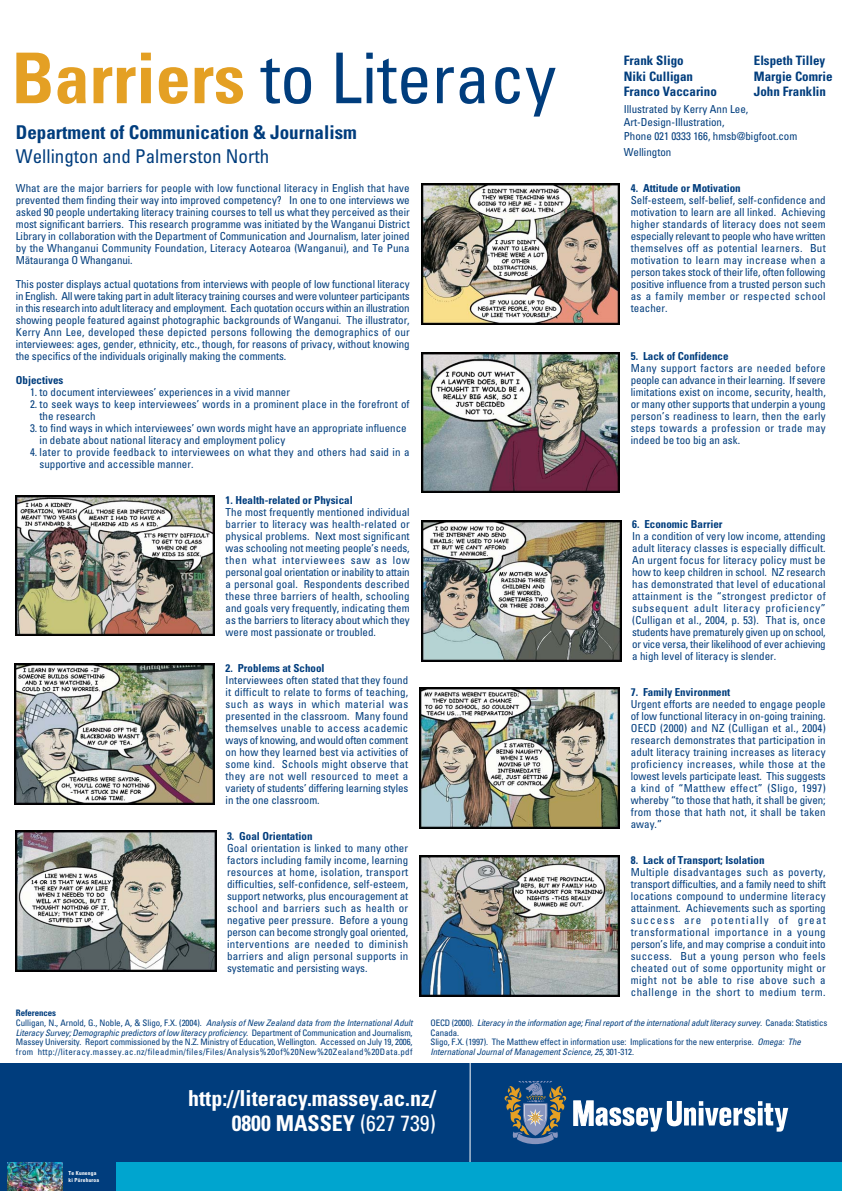
<style>
.page{position:relative;width:842px;height:1191px;background:#fff}
.page>*{position:absolute;margin:0;border:0;box-sizing:border-box;transform-origin:0 0}
.t1{font:70px "Univers Condensed Macron";color:#003d7d}
.t2{font:700 condensed 22px/24.7px "Univers";color:#fff;text-align:right}
.t3{font:19px "Univers Condensed Bold Macron";color:#003d7d}
.t4{font:19px "Univers Condensed Macron";color:#003d7d}
.t5{font:13px "Univers Condensed Bold Macron";color:#003d7d}
.t6{font:11px/12px "Univers Condensed Macron";color:#003d7d;text-align:justify}
.t7{font:11px "Univers Condensed Bold Macron";color:#003d7d}
.t8{font:8.9px/9.9px "Univers Condensed Oblique Macron";letter-spacing:-.015em;color:#003d7d}
.t9{font:8.9px/9.9px "Univers Condensed Macron";letter-spacing:-.01em;color:#003d7d}
.t10{font:8.9px "Univers Condensed Bold Macron";letter-spacing:-.01em;color:#003d7d}
.t11{font:700 condensed 5.5px/6.5px "Univers Maori";letter-spacing:.03em;color:#fff}
.s1{font-family:"Univers Condensed Bold Macron";color:#e4a024}
.s2{font-family:"Univers Condensed Macron"}
.s3{font-family:"Univers Condensed Oblique Macron"}
.s4{font-weight:400}
</style>
<div class="page">
<div style="left:0;top:1063px;width:842px;height:105px;background:#003d7d"></div>
<hr style="left:469px;top:1063px;width:2px;height:105px;background:#fff">
<svg style="left:504px;top:1081px;width:284px;height:63px"></svg>
<div style="left:115px;top:1162px;width:727px;height:29px;background:#00a5cf"></div>
<img style="left:16px;top:495px;width:198px;height:141px">
<img style="left:421px;top:184px;width:199px;height:140px">
<img style="left:421px;top:352px;width:199px;height:140px">
<img style="left:421px;top:520px;width:200px;height:141px">
<img style="left:420px;top:687px;width:200px;height:141px">
<img style="left:420px;top:855px;width:200px;height:141px">
<img style="left:16px;top:830px;width:200px;height:141px">
<img style="left:14px;top:663px;width:201px;height:141px">
<div style="left:0;top:1162px;width:115px;height:29px;background:#003d7d"></div>
<img style="left:7px;top:1162px;width:55px;height:29px">
<h1 class="t1" style="left:12px;top:52px;width:546px"><span class="s1">Barriers</span> to Literacy</h1>
<h3 class="t3" style="left:16px;top:125px;width:342px">Department of Communication &amp; Journalism</h3>
<h3 class="t4" style="left:16px;top:149px;width:255px">Wellington and Palmerston North</h3>
<p class="t6" style="left:16px;top:183px;width:395px">What are the major barriers for people with low functional literacy in English that have prevented them finding their way into improved competency? In one to one interviews we asked 90 people undertaking literacy training courses to tell us what they perceived as their most significant barriers. This research programme was initiated by the Wanganui District Library in collaboration with the Department of Communication and Journalism, later joined by the Whanganui Community Foundation, Literacy Aotearoa (Wanganui), and Te Puna Mätauranga O Whanganui.</p>
<p class="t6" style="left:16px;top:279px;width:395px">This poster displays actual quotations from interviews with people of low functional literacy in English. All were taking part in adult literacy training courses and were volunteer participants in this research into adult literacy and employment. Each quotation occurs within an illustration showing people featured against photographic backgrounds of Wanganui. The illustrator, Kerry Ann Lee, developed these depicted persons following the demographics of our interviewees: ages, gender, ethnicity, etc., though, for reasons of privacy, without knowing the specifics of the individuals originally making the comments.</p>
<p class="t7" style="left:16px;top:376px;width:49px">Objectives</p>
<p class="t6" style="left:30px;top:387px;width:261px">1. to document interviewees’ experiences in a vivid manner</p>
<p class="t6" style="left:40px;top:399px;width:372px;text-indent:-9px">2. to seek ways to keep interviewees’ words in a prominent place in the forefront of the research</p>
<p class="t6" style="left:40px;top:423px;width:369px;text-indent:-9px">3. to find ways in which interviewees’ own words might have an appropriate influence in debate about national literacy and employment policy</p>
<p class="t6" style="left:40px;top:447px;width:372px;text-indent:-9px">4. later to provide feedback to interviewees on what they and others had said in a supportive and accessible manner.</p>
<p class="t7" style="left:226px;top:496px;width:129px">1. Health-related or Physical</p>
<p class="t6" style="left:226px;top:507px;width:186px">The most frequently mentioned individual barrier to literacy was health-related or physical problems. Next most significant was schooling not meeting people’s needs, then what interviewees saw as low personal goal orientation or inability to attain a personal goal. Respondents described these three barriers of health, schooling and goals very frequently, indicating them as the barriers to literacy about which they were most passionate or troubled.</p>
<p class="t7" style="left:226px;top:664px;width:100px">2. Problems at School</p>
<p class="t6" style="left:226px;top:675px;width:184px">Interviewees often stated that they found it difficult to relate to forms of teaching, such as ways in which material was presented in the classroom. Many found themselves unable to access academic ways of knowing, and would often comment on how they learned best via activities of some kind. Schools might observe that they are not well resourced to meet a variety of students’ differing learning styles in the one classroom.</p>
<p class="t7" style="left:227px;top:832px;width:87px">3. Goal Orientation</p>
<p class="t6" style="left:227px;top:843px;width:183px">Goal orientation is linked to many other factors including family income, learning resources at home, isolation, transport difficulties, self-confidence, self-esteem, support networks, plus encouragement at school and barriers such as health or negative peer pressure. Before a young person can become strongly goal oriented, interventions are needed to diminish barriers and align personal supports in systematic and persisting ways.</p>
<p class="t5" style="left:624px;top:55px;width:61px">Frank Sligo</p>
<p class="t5" style="left:754px;top:55px;width:73px">Elspeth Tilley</p>
<p class="t5" style="left:624px;top:71px;width:71px">Niki Culligan</p>
<p class="t5" style="left:754px;top:71px;width:80px">Margie Comrie</p>
<p class="t5" style="left:624px;top:87px;width:95px">Franco Vaccarino</p>
<p class="t5" style="left:754px;top:87px;width:74px">John Franklin</p>
<p class="t6" style="left:624px;top:103px;width:175px;line-height:13.7px;text-align:left">Illustrated by Kerry Ann Lee,<br>Art-Design-Illustration,<br>Phone 021 0333 166, hmsb@bigfoot.com</p>
<p class="t6" style="left:624px;top:147px;width:49px">Wellington</p>
<p class="t7" style="left:631px;top:184px;width:111px">4. Attitude or Motivation</p>
<p class="t6" style="left:631px;top:195px;width:196px">Self-esteem, self-belief, self-confidence and motivation to learn are all linked. Achieving higher standards of literacy does not seem especially relevant to people who have written themselves off as potential learners. But motivation to learn may increase when a person takes stock of their life, often following positive influence from a trusted person such as a family member or respected school teacher.</p>
<p class="t7" style="left:631px;top:352px;width:99px">5. Lack of Confidence</p>
<p class="t6" style="left:631px;top:363px;width:196px">Many support factors are needed before people can advance in their learning. If severe limitations exist on income, security, health, or many other supports that underpin a young person’s readiness to learn, then the early steps towards a profession or trade may indeed be too big an ask.</p>
<p class="t7" style="left:632px;top:520px;width:92px">6. Economic Barrier</p>
<p class="t6" style="left:632px;top:531px;width:195px">In a condition of very low income, attending adult literacy classes is especially difficult.<br>An urgent focus for literacy policy must be how to keep children in school. NZ research has demonstrated that level of educational attainment is the “strongest predictor of subsequent adult literacy proficiency” (Culligan et al., 2004, p. 53). That is, once students have prematurely given up on school, or vice versa, their likelihood of ever achieving a high level of literacy is slender.</p>
<p class="t7" style="left:631px;top:688px;width:101px">7. Family Environment</p>
<p class="t6" style="left:631px;top:699px;width:196px">Urgent efforts are needed to engage people of low functional literacy in on-going training.<br>OECD (2000) and NZ (Culligan et al., 2004) research demonstrates that participation in adult literacy training increases as literacy proficiency increases, while those at the lowest levels participate least. This suggests a kind of “Matthew effect” (Sligo, 1997) whereby “to those that hath, it shall be given; from those that hath not, it shall be taken away.”</p>
<p class="t7" style="left:631px;top:856px;width:135px">8. Lack of Transport; Isolation</p>
<p class="t6" style="left:631px;top:867px;width:196px">Multiple disadvantages such as poverty, transport difficulties, and a family need to shift locations compound to undermine literacy attainment. Achievements such as sporting success are potentially of great transformational importance in a young person’s life, and may comprise a conduit into success. But a young person who feels cheated out of some opportunity might or might not be able to rise above such a challenge in the short to medium term.</p>
<p class="t10" style="left:16px;top:1009px;width:42px">References</p>
<p class="t8" style="left:16px;top:1018px;width:398px"><span class="s2">Culligan, N., Arnold, G., Noble, A, &amp; Sligo, F.X. (2004).</span> Analysis of New Zealand data from the International Adult<br>Literacy Survey; Demographic predictors of low literacy proficiency. <span class="s2">Department of Communication and Journalism,</span></p>
<p class="t9" style="left:16px;top:1038px;width:398px">Massey University. Report commissioned by the N.Z. Ministry of Education, Wellington. Accessed on July 19, 2006, from http://literacy.massey.ac.nz/fileadmin/files/Files/Analysis%20of%20New%20Zealand%20Data.pdf</p>
<p class="t8" style="left:430px;top:1018px;width:398px"><span class="s2">OECD (2000).</span> Literacy in the information age; Final report of the international adult literacy survey. <span class="s2">Canada: Statistics</span></p>
<p class="t9" style="left:430px;top:1028px;width:372px">Canada.<br>Sligo, F.X. (1997). The Matthew effect in information use: Implications for the new enterprise. <span class="s3">Omega: The</span></p>
<p class="t8" style="left:430px;top:1048px;width:205px">International Journal of Management Science, 25<span class="s2">, 301-312.</span></p>
<p class="t11" style="left:69px;top:1170px;width:32px">Te Kunenga ki Pürehuroa</p>
<h2 class="t2" style="left:188px;top:1088px;width:249px">http://literacy.massey.ac.nz/<br>0800 MASSEY <span class="s4">(627 739)</span></h2>
</div>
